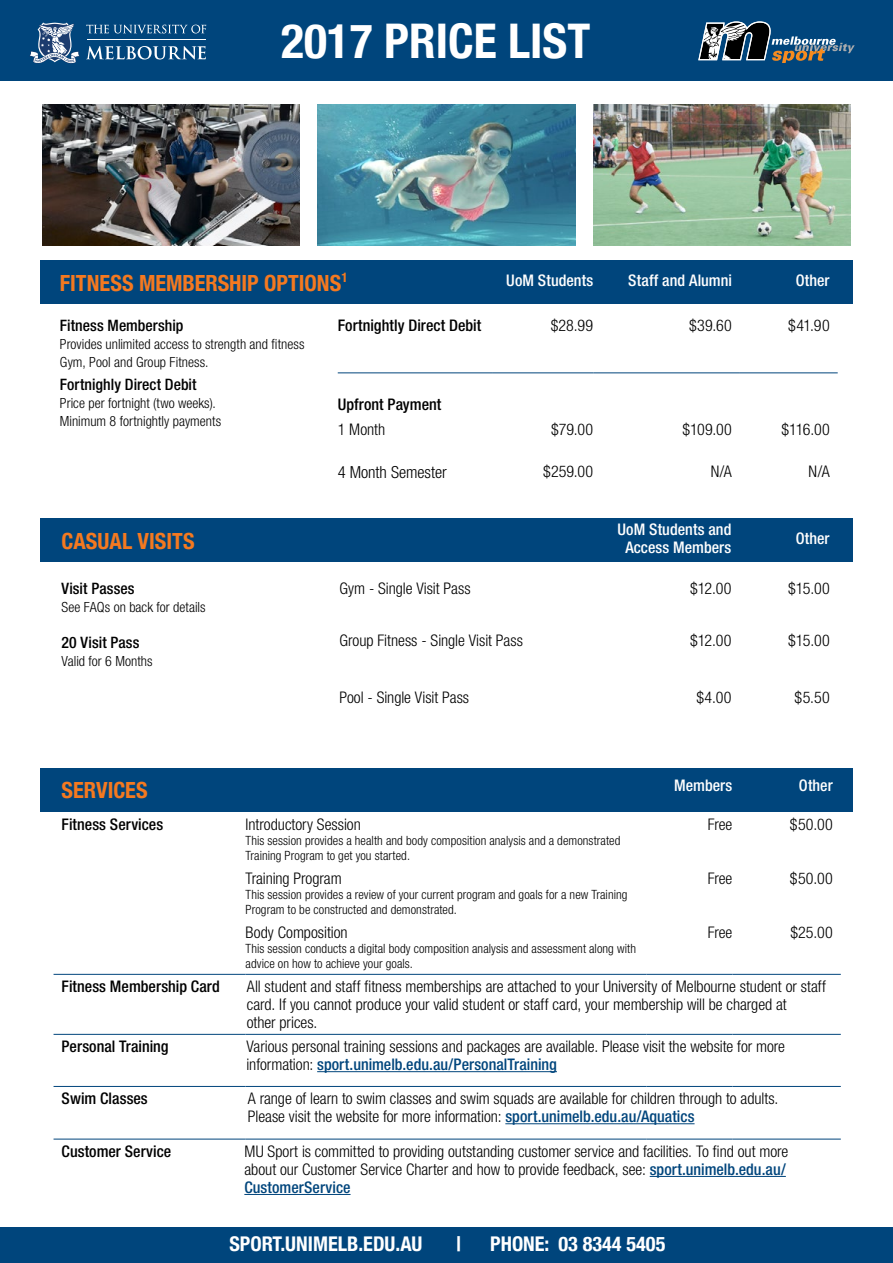
<style>
.page{position:relative;width:893px;height:1263px;background:#fff}
.page>*{position:absolute;margin:0;border:0;box-sizing:border-box;transform-origin:0 0}
.t1{font:700 condensed 47.85px "Helvetica Neue";color:#fff}
.t2{font:700 condensed 22.2px "Helvetica Neue";color:#f47920}
.t3{font:700 condensed 20.25px "Helvetica Neue";color:#fff}
.t4{font:300 condensed 16.65px "Helvetica Neue LT Std";color:#000}
.t5{font:300 condensed 16.05px/18px "Helvetica Neue LT Std";letter-spacing:-.005em;color:#000}
.t6{font:500 condensed 16.05px "Helvetica Neue LT Std";color:#000}
.t7{font:500 condensed 16.05px/18px "Helvetica Neue LT Std";letter-spacing:.005em;color:#fff;text-align:center}
.t8{font:500 condensed 15.75px "Helvetica Neue LT Std";letter-spacing:.005em;color:#000}
.t9{font:300 condensed 13.95px/18px "Helvetica Neue LT Std";letter-spacing:.005em;color:#000}
.t10{font:300 condensed 12.75px/15px "Helvetica Neue LT Std";letter-spacing:.005em;color:#000}
.s1{font-weight:500;color:#00457c}
</style>
<div class="page">
<div style="left:0;top:0;width:893px;height:81px;background:#00457c"></div>
<svg style="left:698px;top:21px;width:157px;height:42px"></svg>
<svg style="left:30px;top:22px;width:176px;height:42px"></svg>
<div style="left:0;top:1227px;width:893px;height:36px;background:#00457c"></div>
<div style="left:41px;top:260px;width:812px;height:43px;background:#00457c"></div>
<img style="left:318px;top:105px;width:257px;height:140px">
<div style="left:41px;top:518px;width:812px;height:44px;background:#00457c"></div>
<div style="left:41px;top:768px;width:812px;height:44px;background:#00457c"></div>
<hr style="left:338px;top:372px;width:154px;height:1px;background:#00457c">
<hr style="left:492px;top:372px;width:101px;height:1px;background:#00457c">
<hr style="left:593px;top:372px;width:147px;height:1px;background:#00457c">
<hr style="left:740px;top:372px;width:98px;height:1px;background:#00457c">
<hr style="left:54px;top:974px;width:192px;height:1px;background:#00457c">
<hr style="left:246px;top:974px;width:400px;height:1px;background:#00457c">
<hr style="left:646px;top:974px;width:86px;height:1px;background:#00457c">
<hr style="left:732px;top:974px;width:109px;height:1px;background:#00457c">
<hr style="left:54px;top:1034px;width:192px;height:1px;background:#00457c">
<hr style="left:246px;top:1034px;width:400px;height:1px;background:#00457c">
<hr style="left:646px;top:1034px;width:86px;height:1px;background:#00457c">
<hr style="left:732px;top:1034px;width:109px;height:1px;background:#00457c">
<hr style="left:54px;top:1086px;width:192px;height:1px;background:#00457c">
<hr style="left:246px;top:1086px;width:400px;height:1px;background:#00457c">
<hr style="left:646px;top:1086px;width:86px;height:1px;background:#00457c">
<hr style="left:732px;top:1086px;width:109px;height:1px;background:#00457c">
<hr style="left:54px;top:1138px;width:192px;height:1px;background:#00457c">
<hr style="left:246px;top:1138px;width:400px;height:1px;background:#00457c">
<hr style="left:646px;top:1138px;width:86px;height:1px;background:#00457c">
<hr style="left:732px;top:1138px;width:109px;height:1px;background:#00457c">
<hr style="left:317px;top:1071px;width:240px;height:1px;background:#00457c">
<hr style="left:505px;top:1123px;width:190px;height:1px;background:#00457c">
<hr style="left:650px;top:1176px;width:136px;height:1px;background:#00457c">
<hr style="left:244px;top:1194px;width:107px;height:1px;background:#00457c">
<img style="left:593px;top:105px;width:257px;height:140px">
<img style="left:43px;top:105px;width:257px;height:140px">
<h1 class="t1" style="left:281px;top:2px;width:311px">2017 PRICE LIST</h1>
<h2 class="t2" style="left:60px;top:264px;width:289px">FITNESS MEMBERSHIP OPTIONS<sup>1</sup></h2>
<p class="t7" style="left:506px;top:271px;width:89px">UoM Students</p>
<p class="t7" style="left:628px;top:271px;width:105px">Staff and Alumni</p>
<p class="t7" style="left:796px;top:271px;width:35px">Other</p>
<p class="t8" style="left:60px;top:316px;width:125px">Fitness Membership</p>
<p class="t9" style="left:60px;top:335px;width:246px">Provides unlimited access to strength and fitness<br>Gym, Pool and Group Fitness.</p>
<p class="t6" style="left:338px;top:315px;width:145px">Fortnightly Direct Debit</p>
<p class="t5" style="left:551px;top:316px;width:44px">$28.99</p>
<p class="t5" style="left:689px;top:316px;width:44px">$39.60</p>
<p class="t5" style="left:788px;top:316px;width:43px">$41.90</p>
<p class="t8" style="left:60px;top:375px;width:138px">Fortnighly Direct Debit</p>
<p class="t9" style="left:60px;top:394px;width:163px">Price per fortnight (two weeks).<br>Minimum 8 fortnightly payments</p>
<p class="t6" style="left:338px;top:395px;width:105px">Upfront Payment</p>
<p class="t5" style="left:338px;top:421px;width:49px">1 Month</p>
<p class="t5" style="left:551px;top:421px;width:44px">$79.00</p>
<p class="t5" style="left:682px;top:421px;width:51px">$109.00</p>
<p class="t5" style="left:782px;top:421px;width:50px">$116.00</p>
<p class="t4" style="left:338px;top:462px;width:111px">4 Month Semester</p>
<p class="t5" style="left:543px;top:463px;width:52px">$259.00</p>
<p class="t5" style="left:711px;top:463px;width:23px">N/A</p>
<p class="t5" style="left:809px;top:463px;width:23px">N/A</p>
<h2 class="t2" style="left:62px;top:522px;width:135px">CASUAL VISITS</h2>
<p class="t7" style="left:618px;top:520px;width:115px">UoM Students and<br>Access Members</p>
<p class="t7" style="left:796px;top:529px;width:35px">Other</p>
<p class="t8" style="left:62px;top:579px;width:74px">Visit Passes</p>
<p class="t9" style="left:62px;top:598px;width:146px">See FAQs on back for details</p>
<p class="t8" style="left:62px;top:633px;width:79px">20 Visit Pass</p>
<p class="t9" style="left:62px;top:652px;width:93px">Valid for 6 Months</p>
<p class="t5" style="left:339px;top:579px;width:133px">Gym - Single Visit Pass</p>
<p class="t5" style="left:690px;top:579px;width:43px">$12.00</p>
<p class="t5" style="left:788px;top:579px;width:43px">$15.00</p>
<p class="t5" style="left:339px;top:631px;width:185px">Group Fitness - Single Visit Pass</p>
<p class="t5" style="left:690px;top:631px;width:43px">$12.00</p>
<p class="t5" style="left:788px;top:631px;width:43px">$15.00</p>
<h2 class="t2" style="left:62px;top:771px;width:88px">SERVICES</h2>
<p class="t5" style="left:339px;top:688px;width:131px">Pool - Single Visit Pass</p>
<p class="t5" style="left:696px;top:688px;width:36px">$4.00</p>
<p class="t5" style="left:795px;top:688px;width:37px">$5.50</p>
<p class="t7" style="left:674px;top:776px;width:60px">Members</p>
<p class="t7" style="left:799px;top:776px;width:35px">Other</p>
<p class="t6" style="left:62px;top:815px;width:103px">Fitness Services</p>
<p class="t5" style="left:246px;top:815px;width:117px">Introductory Session</p>
<p class="t10" style="left:246px;top:833px;width:376px">This session provides a health and body composition analysis and a demonstrated<br>Training Program to get you started.</p>
<p class="t5" style="left:246px;top:869px;width:98px">Training Program</p>
<p class="t10" style="left:246px;top:887px;width:383px">This session provides a review of your current program and goals for a new Training<br>Program to be constructed and demonstrated.</p>
<p class="t5" style="left:246px;top:923px;width:104px">Body Composition</p>
<p class="t10" style="left:246px;top:941px;width:392px">This session conducts a digital body composition analysis and assessment along with advice on how to achieve your goals.</p>
<p class="t5" style="left:708px;top:815px;width:26px">Free</p>
<p class="t5" style="left:790px;top:815px;width:44px">$50.00</p>
<p class="t5" style="left:708px;top:869px;width:26px">Free</p>
<p class="t5" style="left:790px;top:869px;width:44px">$50.00</p>
<p class="t5" style="left:708px;top:923px;width:26px">Free</p>
<p class="t5" style="left:790px;top:923px;width:44px">$25.00</p>
<p class="t6" style="left:62px;top:977px;width:160px">Fitness Membership Card</p>
<p class="t5" style="left:247px;top:977px;width:581px">All student and staff fitness memberships are attached to your University of Melbourne student or staff card. If you cannot produce your valid student or staff card, your membership will be charged at<br>other prices.</p>
<p class="t6" style="left:62px;top:1037px;width:109px">Personal Training</p>
<p class="t5" style="left:246px;top:1037px;width:540px">Various personal training sessions and packages are available. Please visit the website for more information: <span class="s1">sport.unimelb.edu.au/PersonalTraining</span></p>
<p class="t6" style="left:62px;top:1089px;width:88px">Swim Classes</p>
<p class="t5" style="left:248px;top:1089px;width:532px">A range of learn to swim classes and swim squads are available for children through to adults.<br>Please visit the website for more information: <span class="s1">sport.unimelb.edu.au/Aquatics</span></p>
<p class="t6" style="left:62px;top:1141px;width:111px">Customer Service</p>
<p class="t5" style="left:244px;top:1142px;width:546px">MU Sport is committed to providing outstanding customer service and facilities. To find out more about our Customer Service Charter and how to provide feedback, see: <span class="s1">sport.unimelb.edu.au/<br>CustomerService</span></p>
<p class="t3" style="left:229px;top:1227px;width:195px">SPORT.UNIMELB.EDU.AU</p>
<p class="t3" style="left:457px;top:1227px;width:6px">|</p>
<p class="t3" style="left:490px;top:1227px;width:177px">PHONE: 03 8344 5405</p>
</div>
